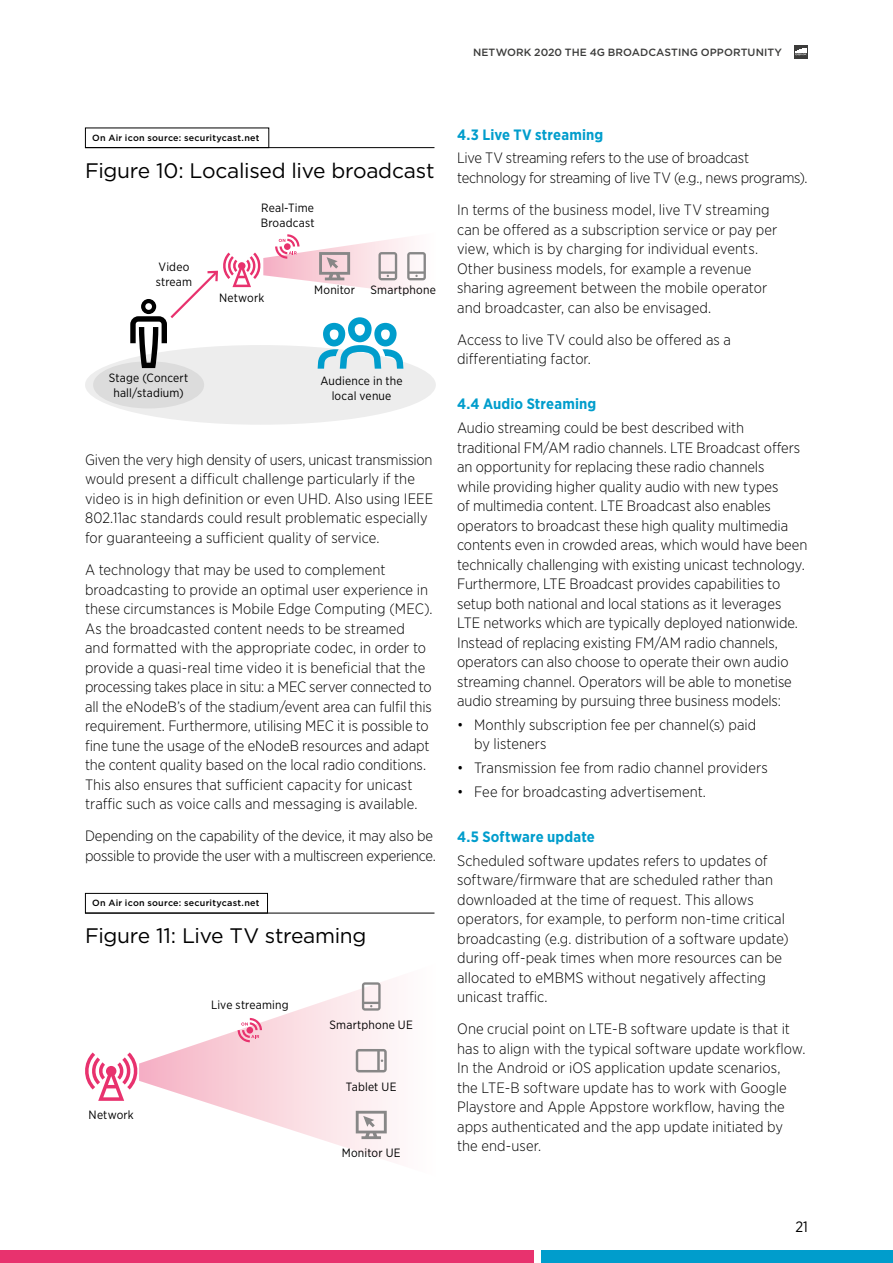
<style>
.page{position:relative;width:893px;height:1263px;background:#fff}
.page>*{position:absolute;margin:0;border:0;box-sizing:border-box;transform-origin:0 0}
.t1{font:21px "Gotham";letter-spacing:-.015em;color:#000}
.t2{font:300 15px/19.5px "Gotham Narrow";letter-spacing:-.005em;color:#000}
.t3{font:700 15px "Gotham Narrow";letter-spacing:.01em;color:#009dcc}
.t4{font:15px "Gotham Narrow";color:#000}
.t5{font:12px/15px "Gotham Narrow";letter-spacing:.015em;color:#000;text-align:center}
.t6{font:500 10.5px "Gotham";letter-spacing:.01em;color:#3c3c3b}
.t7{font:500 9px "Gotham";letter-spacing:.025em;color:#000}
</style>
<div class="page">
<div style="left:0;top:1250px;width:534px;height:13px;background:#e8326e"></div>
<div style="left:541px;top:1250px;width:352px;height:13px;background:#009dcc"></div>
<div style="left:794px;top:45px;width:14px;height:14px;background:#3c3c3b"></div>
<svg style="left:795px;top:48px;width:12px;height:7px"></svg>
<hr style="left:85px;top:147px;width:349px;height:1px;background:#000">
<div style="left:85px;top:128px;width:184px;height:20px;border:1px solid #000"></div>
<hr style="left:85px;top:913px;width:349px;height:1px;background:#000">
<div style="left:85px;top:893px;width:183px;height:20px;border:1px solid #000"></div>
<div style="left:85px;top:345px;width:351px;height:80px;background:#ededed;border-radius:50%"></div>
<div style="left:93px;top:361px;width:111px;height:47px;background:#dcdcdc;border-radius:50%"></div>
<svg style="left:130px;top:234px;width:296px;height:135px"></svg>
<svg style="left:140px;top:980px;width:250px;height:181px"></svg>
<svg style="left:356px;top:1111px;width:31px;height:28px"></svg>
<svg style="left:85px;top:1052px;width:55px;height:49px"></svg>
<svg style="left:362px;top:982px;width:19px;height:29px"></svg>
<svg style="left:238px;top:1018px;width:24px;height:24px"></svg>
<svg style="left:356px;top:1049px;width:31px;height:23px"></svg>
<p class="t6" style="left:473px;top:46px;width:310px">NETWORK 2020 THE 4G BROADCASTING OPPORTUNITY</p>
<p class="t7" style="left:92px;top:133px;width:169px">On Air icon source: securitycast.net</p>
<h1 class="t1" style="left:85px;top:159px;width:351px">Figure 10: Localised live broadcast</h1>
<p class="t5" style="left:156px;top:259px;width:38px;text-align:left">Video stream</p>
<p class="t5" style="left:109px;top:370px;width:81px">Stage (Concert hall/stadium)</p>
<p class="t5" style="left:261px;top:200px;width:55px;text-align:left">Real-Time<br>Broadcast</p>
<p class="t5" style="left:219px;top:290px;width:47px">Network</p>
<p class="t5" style="left:314px;top:282px;width:42px">Monitor</p>
<p class="t5" style="left:371px;top:282px;width:67px">Smartphone</p>
<p class="t5" style="left:320px;top:373px;width:84px">Audience in the local venue</p>
<p class="t2" style="left:85px;top:449px;width:350px">Given the very high density of users, unicast transmission would present a difficult challenge particularly if the video is in high definition or even UHD. Also using IEEE 802.11ac standards could result problematic especially for guaranteeing a sufficient quality of service.</p>
<p class="t2" style="left:85px;top:560px;width:349px">A technology that may be used to complement broadcasting to provide an optimal user experience in these circumstances is Mobile Edge Computing (MEC).<br>As the broadcasted content needs to be streamed and formatted with the appropriate codec, in order to provide a quasi-real time video it is beneficial that the processing takes place in situ: a MEC server connected to all the eNodeB’s of the stadium/event area can fulfil this requirement. Furthermore, utilising MEC it is possible to fine tune the usage of the eNodeB resources and adapt the content quality based on the local radio conditions.<br>This also ensures that sufficient capacity for unicast traffic such as voice calls and messaging is available.</p>
<p class="t2" style="left:85px;top:826px;width:352px">Depending on the capability of the device, it may also be possible to provide the user with a multiscreen experience.</p>
<p class="t7" style="left:92px;top:898px;width:169px">On Air icon source: securitycast.net</p>
<h1 class="t1" style="left:85px;top:924px;width:283px">Figure 11: Live TV streaming</h1>
<p class="t5" style="left:89px;top:1107px;width:47px">Network</p>
<p class="t5" style="left:211px;top:997px;width:79px">Live streaming</p>
<p class="t5" style="left:330px;top:1017px;width:85px">Smartphone UE</p>
<p class="t5" style="left:346px;top:1078px;width:52px">Tablet UE</p>
<p class="t5" style="left:342px;top:1145px;width:60px">Monitor UE</p>
<p class="t3" style="left:457px;top:125px;width:148px">4.3 Live TV streaming</p>
<p class="t2" style="left:457px;top:148px;width:352px">Live TV streaming refers to the use of broadcast technology for streaming of live TV (e.g., news programs).</p>
<p class="t2" style="left:457px;top:200px;width:322px">In terms of the business model, live TV streaming can be offered as a subscription service or pay per view, which is by charging for individual events.<br>Other business models, for example a revenue sharing agreement between the mobile operator and broadcaster, can also be envisaged.</p>
<p class="t2" style="left:457px;top:329px;width:275px">Access to live TV could also be offered as a differentiating factor.</p>
<p class="t3" style="left:457px;top:394px;width:141px">4.4 Audio Streaming</p>
<p class="t2" style="left:457px;top:418px;width:352px">Audio streaming could be best described with traditional FM/AM radio channels. LTE Broadcast offers an opportunity for replacing these radio channels<br>while providing higher quality audio with new types<br>of multimedia content. LTE Broadcast also enables operators to broadcast these high quality multimedia contents even in crowded areas, which would have been technically challenging with existing unicast technology.<br>Furthermore, LTE Broadcast provides capabilities to setup both national and local stations as it leverages LTE networks which are typically deployed nationwide.<br>Instead of replacing existing FM/AM radio channels, operators can also choose to operate their own audio streaming channel. Operators will be able to monetise audio streaming by pursuing three business models:</p>
<p class="t2" style="left:474px;top:714px;width:284px;text-indent:-17px">• Monthly subscription fee per channel(s) paid by listeners</p>
<p class="t2" style="left:457px;top:758px;width:312px">• Transmission fee from radio channel providers</p>
<p class="t2" style="left:457px;top:781px;width:250px">• Fee for broadcasting advertisement.</p>
<p class="t3" style="left:457px;top:827px;width:139px">4.5 Software update</p>
<p class="t2" style="left:457px;top:850px;width:333px">Scheduled software updates refers to updates of software/firmware that are scheduled rather than downloaded at the time of request. This allows operators, for example, to perform non-time critical broadcasting (e.g. distribution of a software update) during off-peak times when more resources can be allocated to eMBMS without negatively affecting unicast traffic.</p>
<p class="t2" style="left:457px;top:1019px;width:350px">One crucial point on LTE-B software update is that it has to align with the typical software update workflow.<br>In the Android or iOS application update scenarios,<br>the LTE-B software update has to work with Google Playstore and Apple Appstore workflow, having the apps authenticated and the app update initiated by the end-user.</p>
<p class="t4" style="left:795px;top:1218px;width:14px">21</p>
</div>
